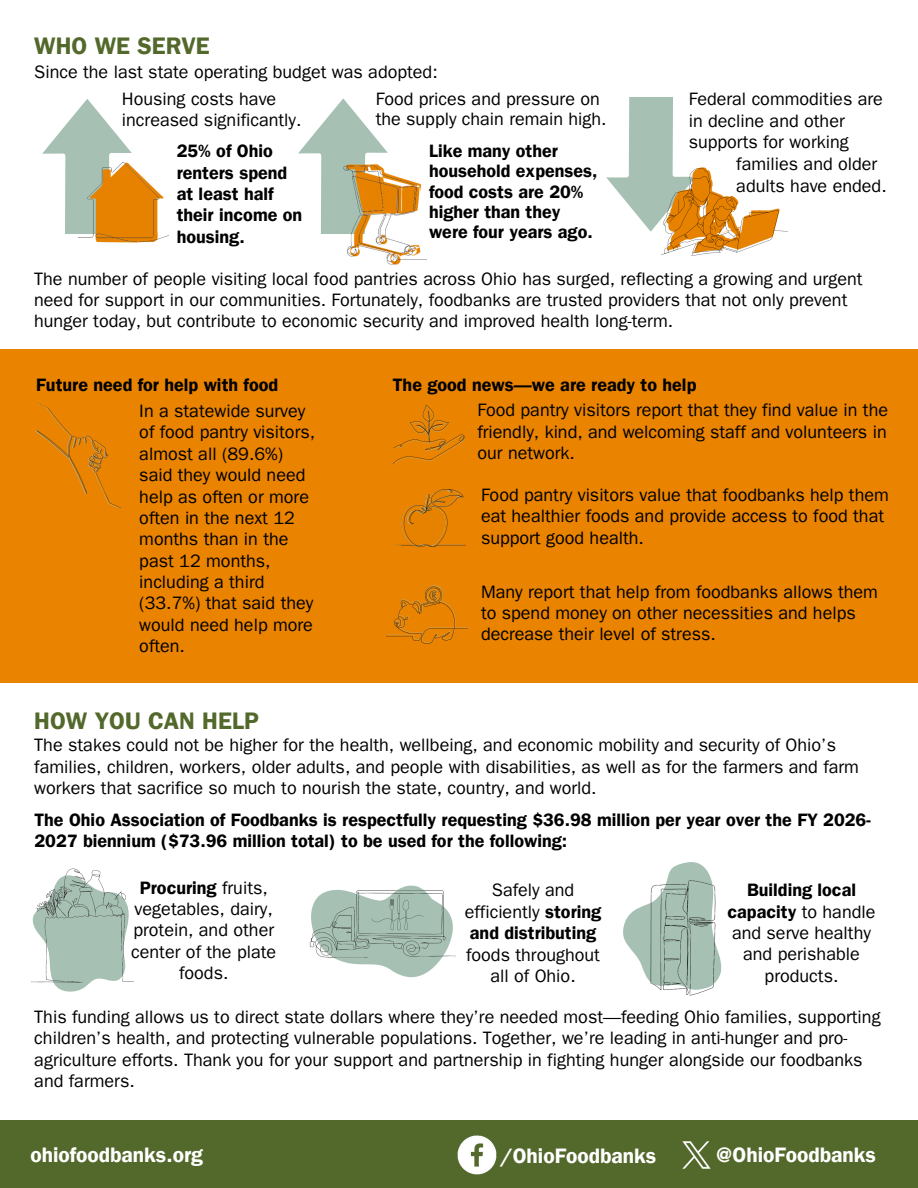
<style>
.page{position:relative;width:918px;height:1188px;background:#fff}
.page>*{position:absolute;margin:0;border:0;box-sizing:border-box;transform-origin:0 0}
.t1{font:24px "Franklin Gothic LT Pro Dm";color:#53682b}
.t2{font:21px "Franklin Gothic LT Pro Dm";color:#fff}
.t3{font:18px/21.3px "Franklin Gothic LT Pro";color:#000}
.t4{font:18px/21.3px "Franklin Gothic LT Pro Dm";color:#000}
.s1{font-family:"Franklin Gothic LT Pro Dm"}
</style>
<div class="page">
<svg style="left:42px;top:99px;width:73px;height:55px"></svg>
<img style="left:57px;top:132px;width:75px;height:106px">
<div style="left:0;top:350px;width:918px;height:333px;background:#e98300"></div>
<svg style="left:623px;top:862px;width:84px;height:102px"></svg>
<img style="left:79px;top:158px;width:90px;height:85px">
<svg style="left:298px;top:98px;width:65px;height:56px"></svg>
<img style="left:319px;top:123px;width:69px;height:111px">
<img style="left:325px;top:154px;width:101px;height:111px">
<svg style="left:606px;top:97px;width:67px;height:135px"></svg>
<img style="left:32px;top:868px;width:101px;height:124px">
<img style="left:641px;top:870px;width:81px;height:126px">
<svg style="left:391px;top:970px;width:39px;height:8px"></svg>
<img style="left:309px;top:885px;width:147px;height:85px">
<img style="left:365px;top:891px;width:64px;height:44px">
<img style="left:661px;top:146px;width:127px;height:110px">
<img style="left:661px;top:169px;width:126px;height:86px">
<div style="left:0;top:1120px;width:918px;height:68px;background:#53682b"></div>
<img style="left:457px;top:1135px;width:40px;height:40px">
<img style="left:682px;top:1141px;width:29px;height:28px">
<img style="left:395px;top:489px;width:71px;height:58px">
<img style="left:401px;top:490px;width:64px;height:56px">
<svg style="left:392px;top:405px;width:73px;height:61px"></svg>
<svg style="left:387px;top:585px;width:81px;height:59px"></svg>
<svg style="left:35px;top:403px;width:86px;height:106px"></svg>
<p class="t1" style="left:34px;top:37px;width:177px">WHO WE SERVE</p>
<p class="t3" style="left:34px;top:64px;width:405px">Since the last state operating budget was adopted:</p>
<h1 class="t3" style="left:376px;top:91px;width:232px;line-height:20.2px">Food prices and pressure on the supply chain remain high.</h1>
<h3 class="t3" style="left:122px;top:91px;width:181px">Housing costs have increased significantly.</h3>
<h3 class="t4" style="left:177px;top:143px;width:127px">25% of Ohio renters spend at least half their income on housing.</h3>
<p class="t4" style="left:429px;top:144px;width:170px;line-height:20.2px">Like many other household expenses, food costs are 20% higher than they were four years ago.</p>
<p class="t3" style="left:689px;top:91px;width:196px">Federal commodities are in decline and other supports for working</p>
<p class="t3" style="left:736px;top:156px;width:152px">families and older adults have ended.</p>
<p class="t3" style="left:34px;top:271px;width:830px">The number of people visiting local food pantries across Ohio has surged, reflecting a growing and urgent need for support in our communities. Fortunately, foodbanks are trusted providers that not only prevent hunger today, but contribute to economic security and improved health long-term.</p>
<p class="t4" style="left:36px;top:377px;width:243px">Future need for help with food</p>
<p class="t3" style="left:139px;top:403px;width:177px">In a statewide survey of food pantry visitors, almost all (89.6%) said they would need help as often or more often in the next 12 months than in the past 12 months, including a third (33.7%) that said they would need help more often.</p>
<p class="t4" style="left:393px;top:377px;width:305px">The good news—we are ready to help</p>
<p class="t3" style="left:477px;top:402px;width:412px;text-align:justify">Food pantry visitors report that they find value in the friendly, kind, and welcoming staff and volunteers in our network.</p>
<p class="t3" style="left:481px;top:487px;width:409px">Food pantry visitors value that foodbanks help them eat healthier foods and provide access to food that support good health.</p>
<p class="t3" style="left:481px;top:584px;width:399px">Many report that help from foodbanks allows them to spend money on other necessities and helps decrease their level of stress.</p>
<p class="t1" style="left:34px;top:712px;width:226px">HOW YOU CAN HELP</p>
<p class="t3" style="left:34px;top:737px;width:826px">The stakes could not be higher for the health, wellbeing, and economic mobility and security of Ohio’s families, children, workers, older adults, and people with disabilities, as well as for the farmers and farm workers that sacrifice so much to nourish the state, country, and world.</p>
<p class="t4" style="left:34px;top:812px;width:838px">The Ohio Association of Foodbanks is respectfully requesting $36.98 million per year over the FY 2026-<br>2027 biennium ($73.96 million total) to be used for the following:</p>
<p class="t3" style="left:131px;top:880px;width:147px;text-align:center"><span class="s1">Procuring</span> fruits, vegetables, dairy, protein, and other center of the plate foods.</p>
<p class="t3" style="left:465px;top:882px;width:138px;text-align:center">Safely and efficiently <span class="s1">storing and distributing </span>foods throughout all of Ohio.</p>
<p class="t3" style="left:728px;top:882px;width:149px;text-align:center"><span class="s1">Building local capacity</span> to handle and serve healthy and perishable products.</p>
<p class="t3" style="left:34px;top:1009px;width:848px">This funding allows us to direct state dollars where they’re needed most—feeding Ohio families, supporting children’s health, and protecting vulnerable populations. Together, we’re leading in anti-hunger and pro&shy;agriculture efforts. Thank you for your support and partnership in fighting hunger alongside our foodbanks and farmers.</p>
<p class="t2" style="left:30px;top:1147px;width:174px">ohiofoodbanks.org</p>
<h3 class="t2" style="left:500px;top:1148px;width:158px">/OhioFoodbanks</h3>
<h3 class="t2" style="left:716px;top:1147px;width:162px">@OhioFoodbanks</h3>
</div>
